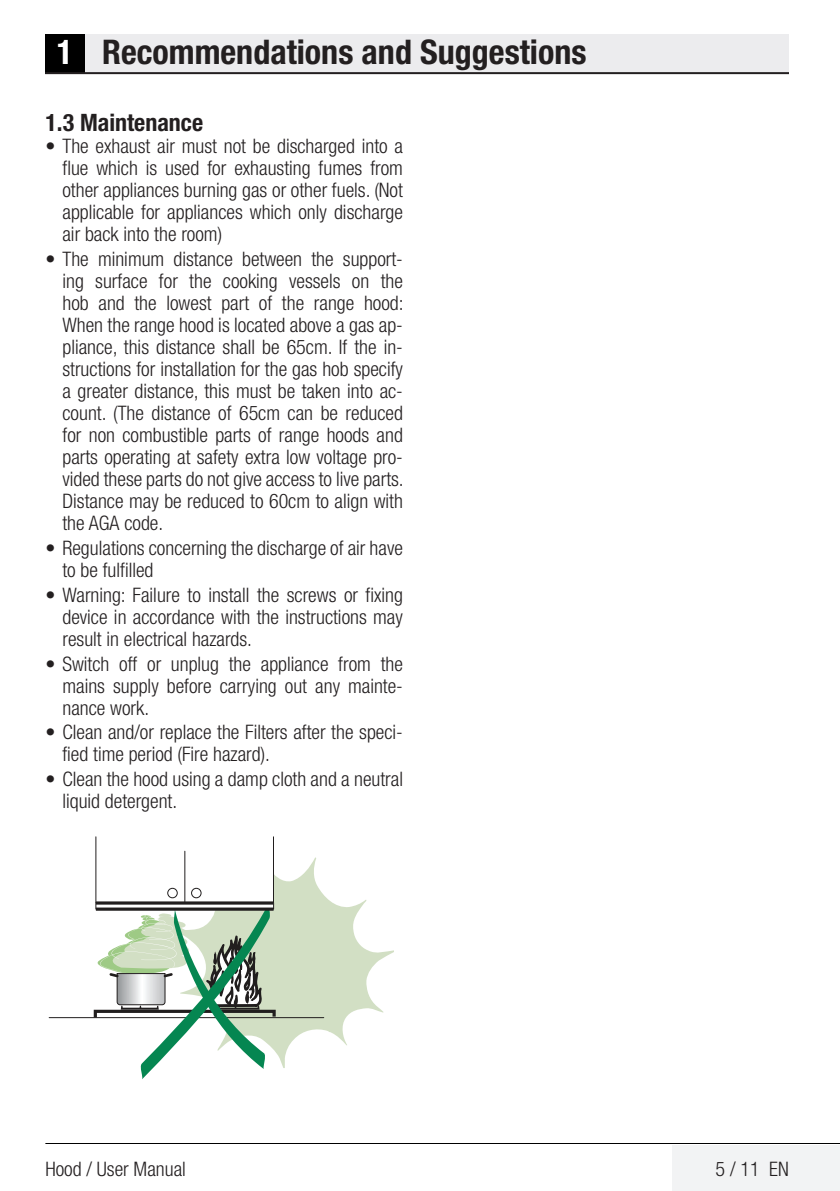
<style>
.page{position:relative;width:840px;height:1191px;background:#fff}
.page>*{position:absolute;margin:0;border:0;box-sizing:border-box;transform-origin:0 0}
.Unite_Baslik{font:700 condensed 34px "Helvetica Neue LT Pro";color:#231f20}
.baslık{font:700 condensed 24px "Helvetica Neue LT Pro";color:#231f20}
.Paragraph_Style_3{font:300 condensed 20px/22px "Helvetica Neue LT Pro";color:#231f20;text-align:justify}
.master{font:300 condensed 20px "Helvetica Neue LT Pro";color:#231f20}
.Normal_Yazi{font:300 condensed 20px "Helvetica Neue LT Pro";color:#231f20}
.s1{color:#fff}
</style>
<div class="page">
<div style="left:671px;top:1145px;width:168px;height:46px;background:#f2f3f4"></div>
<hr style="left:45px;top:1143px;width:794px;height:1px;background:#000">
<div style="left:45px;top:34px;width:40px;height:39px;background:#000"></div>
<div style="left:85px;top:34px;width:703px;height:39px;background:#ececee"></div>
<hr style="left:45px;top:72px;width:743px;height:2px;background:#231f20">
<svg style="left:274px;top:857px;width:119px;height:211px;fill:#d3e0c5"></svg>
<hr style="left:49px;top:1017px;width:274px;height:1px;background:#211e1e">
<svg style="left:91px;top:900px;width:186px;height:179px"></svg>
<svg style="left:97px;top:904px;width:175px;height:3px"></svg>
<div style="left:95px;top:902px;width:179px;height:7px;border:1px solid #211e1e"></div>
<hr style="left:96px;top:907px;width:177px;height:3px;background:#211e1e">
<div style="left:95px;top:836px;width:179px;height:67px;background:#fff"></div>
<hr style="left:96px;top:901px;width:177px;height:3px;background:#211e1e">
<div style="left:191px;top:888px;width:10px;height:10px;border:1px solid #211e1e;border-radius:50%"></div>
<div style="left:167px;top:888px;width:10px;height:10px;border:1px solid #211e1e;border-radius:50%"></div>
<hr style="left:184px;top:851px;width:1px;height:51px;background:#211e1e">
<p class="Unite_Baslik" style="left:57px;top:31px;width:531px"><span class="s1">1</span> Recommendations and Suggestions</p>
<p class="baslık" style="left:45px;top:108px;width:159px">1.3 Maintenance</p>
<p class="Paragraph_Style_3" style="left:62px;top:135px;width:342px;text-indent:-17px">• The exhaust air must not be discharged into a flue which is used for exhausting fumes from other appliances burning gas or other fuels. (Not applicable for appliances which only discharge air back into the room)</p>
<p class="Paragraph_Style_3" style="left:62px;top:248px;width:342px;text-indent:-17px">• The minimum distance between the support&shy;ing surface for the cooking vessels on the hob and the lowest part of the range hood:<br>When the range hood is located above a gas ap&shy;pliance, this distance shall be 65cm. If the in&shy;structions for installation for the gas hob specify a greater distance, this must be taken into ac&shy;count. (The distance of 65cm can be reduced for non combustible parts of range hoods and parts operating at safety extra low voltage pro&shy;vided these parts do not give access to live parts.<br>Distance may be reduced to 60cm to align with the AGA code.</p>
<p class="Paragraph_Style_3" style="left:62px;top:536px;width:342px;text-indent:-17px">• Regulations concerning the discharge of air have to be fulfilled</p>
<p class="Paragraph_Style_3" style="left:62px;top:583px;width:342px;text-indent:-17px">• Warning: Failure to install the screws or fixing device in accordance with the instructions may result in electrical hazards.</p>
<p class="Paragraph_Style_3" style="left:62px;top:652px;width:342px;text-indent:-17px">• Switch off or unplug the appliance from the mains supply before carrying out any mainte&shy;nance work.</p>
<p class="Paragraph_Style_3" style="left:62px;top:721px;width:342px;text-indent:-17px">• Clean and/or replace the Filters after the speci&shy;fied time period (Fire hazard).</p>
<p class="Paragraph_Style_3" style="left:62px;top:768px;width:342px;text-indent:-17px">• Clean the hood using a damp cloth and a neutral liquid detergent.</p>
<p class="master" style="left:45px;top:1157px;width:142px">Hood / User Manual</p>
<p class="Normal_Yazi" style="left:715px;top:1157px;width:75px">5 / 11 EN</p>
</div>
